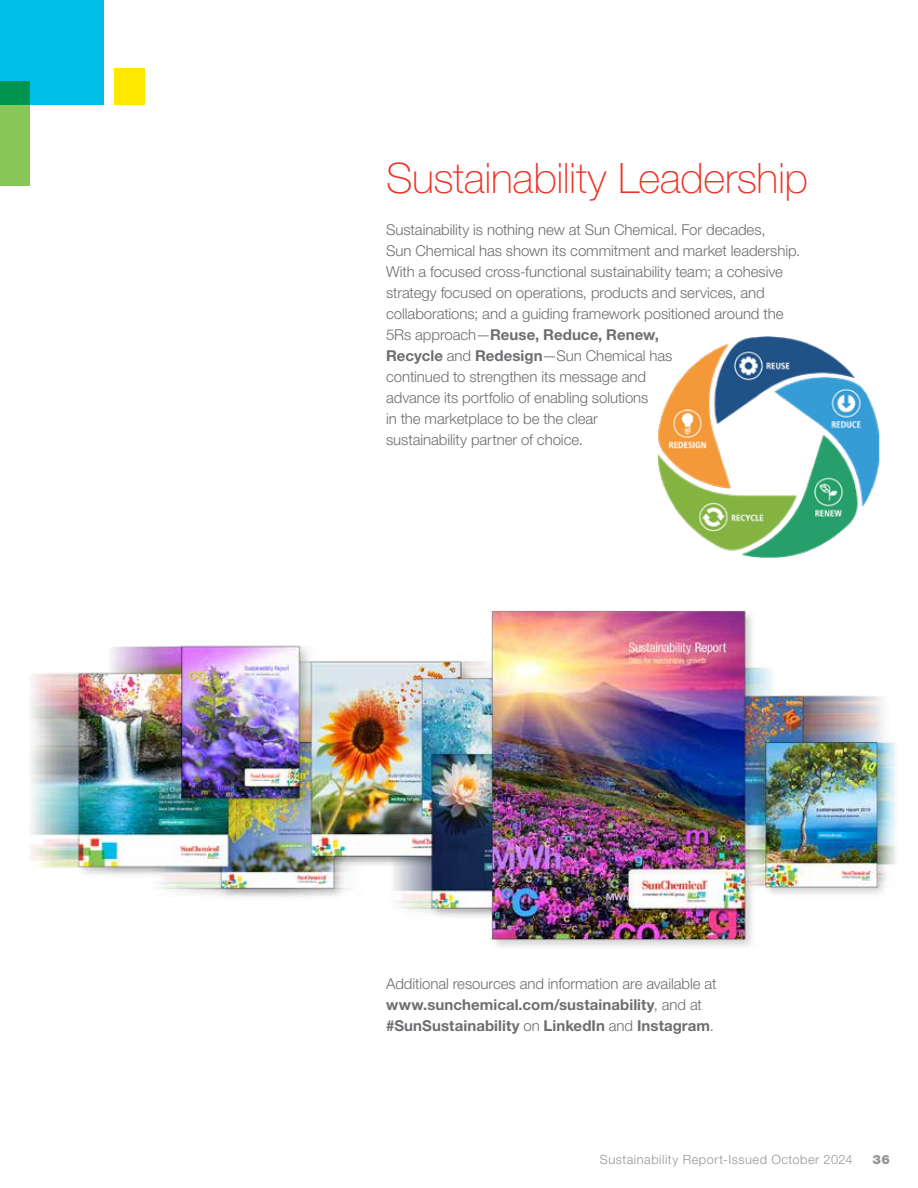
<style>
.page{position:relative;width:918px;height:1188px;background:#fff}
.page>*{position:absolute;margin:0;border:0;box-sizing:border-box;transform-origin:0 0}
.t1{font:100 42px "Helvetica Neue LT Pro";letter-spacing:-.01em;color:#ee3124}
.t2{font:300 15px/21px "Helvetica Neue LT Pro";letter-spacing:-.005em;color:#6d6e71}
.t3{font:700 15px/21px "Helvetica Neue LT Pro";letter-spacing:.005em;color:#6d6e71}
.t4{font:300 12.75px "Helvetica Neue LT Pro";letter-spacing:.045em;color:#939598}
.t5{font:900 12.75px "Helvetica Neue LT Std";color:#939598}
.s1{font-weight:700}
.s2{font-weight:300}
</style>
<div class="page">
<div style="left:0;top:0;width:103px;height:105px;background:#00bfe6"></div>
<svg style="left:0;top:81px;width:30px;height:105px;background:#68ba54"></svg>
<div style="left:114px;top:68px;width:31px;height:37px;background:#ffe800"></div>
<img style="left:31px;top:611px;width:865px;height:336px">
<img style="left:658px;top:336px;width:221px;height:222px">
<h1 class="t1" style="left:386px;top:153px;width:423px">Sustainability Leadership</h1>
<p class="t2" style="left:386px;top:219px;width:416px">Sustainability is nothing new at Sun Chemical. For decades,<br>Sun Chemical has shown its commitment and market leadership.<br>With a focused cross-functional sustainability team; a cohesive strategy focused on operations, products and services, and collaborations; and a guiding framework positioned around the 5Rs approach—<span class="s1">Reuse, Reduce, Renew,<br>Recycle</span> and <span class="s1">Redesign</span>—Sun Chemical has<br>continued to strengthen its message and<br>advance its portfolio of enabling solutions<br>in the marketplace to be the clear<br>sustainability partner of choice.</p>
<p class="t3" style="left:386px;top:972px;width:332px"><span class="s2">Additional resources and information are available at </span>www.sunchemical.com/sustainability<span class="s2">, and at </span>#SunSustainability <span class="s2">on</span> LinkedIn <span class="s2">and</span> Instagram<span class="s2">.</span></p>
<p class="t4" style="left:600px;top:1151px;width:254px">Sustainability Report-Issued October 2024</p>
<p class="t5" style="left:873px;top:1152px;width:19px">36</p>
</div>
